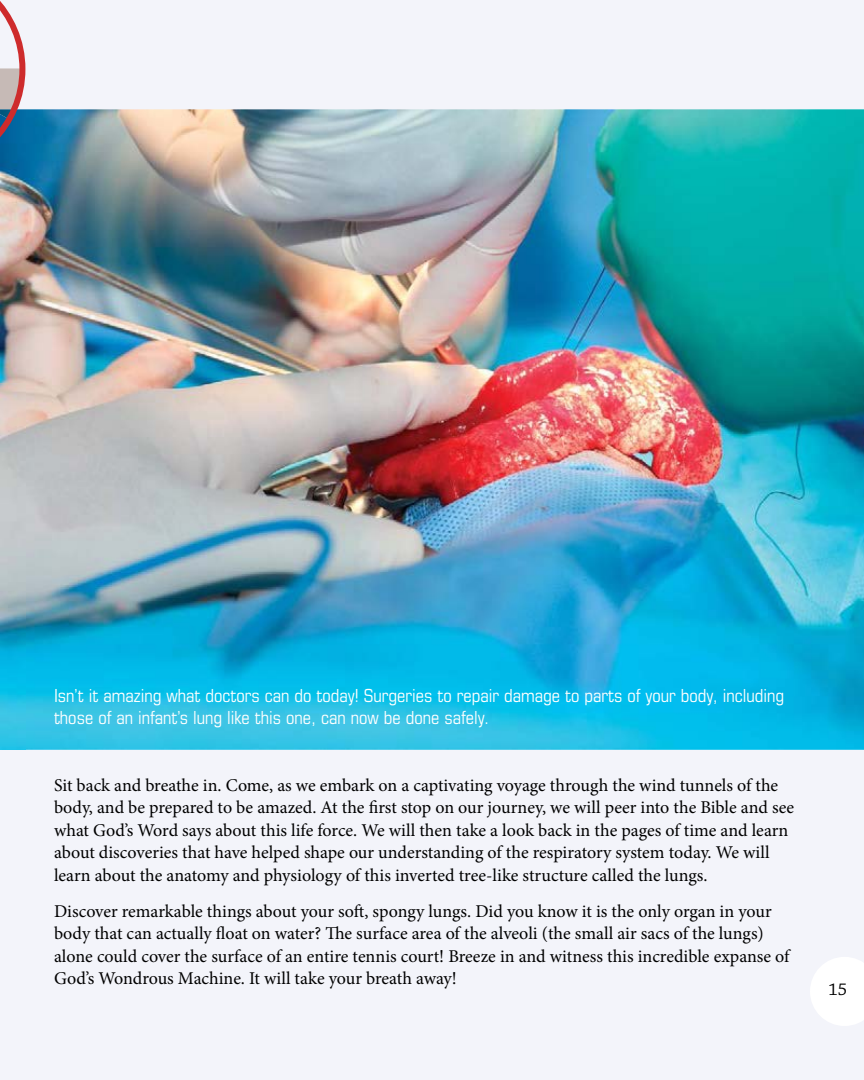
<style>
.page{position:relative;width:864px;height:1080px;background:#f3f4fa}
.page>*{position:absolute;margin:0;border:0;box-sizing:border-box;transform-origin:0 0}
.t1{font:18px/22.5px "Minion Pro";color:#000}
.t2{font:condensed 18px/21.6px "Eurostile";color:#fff}
.t3{font:18px "Chaparral Pro";color:#000}
</style>
<div class="page">
<img style="left:0;top:109px;width:864px;height:641px">
<svg style="left:0;top:1px;width:25px;height:173px"></svg>
<img style="left:0;top:383px;width:25px;height:367px">
<svg style="left:810px;top:957px;width:54px;height:69px"></svg>
<p class="t2" style="left:54px;top:685px;width:732px">Isn’t it amazing what doctors can do today! Surgeries to repair damage to parts of your body, including those of an infant’s lung like this one, can now be done safely.</p>
<p class="t1" style="left:54px;top:774px;width:742px">Sit back and breathe in. Come, as we embark on a captivating voyage through the wind tunnels of the body, and be prepared to be amazed. At the first stop on our journey, we will peer into the Bible and see what God’s Word says about this life force. We will then take a look back in the pages of time and learn about discoveries that have helped shape our understanding of the respiratory system today. We will learn about the anatomy and physiology of this inverted tree-like structure called the lungs.</p>
<p class="t1" style="left:54px;top:900px;width:737px">Discover remarkable things about your soft, spongy lungs. Did you know it is the only organ in your body that can actually float on water? The surface area of the alveoli (the small air sacs of the lungs) alone could cover the surface of an entire tennis court! Breeze in and witness this incredible expanse of God’s Wondrous Machine. It will take your breath away!</p>
<p class="t3" style="left:828px;top:979px;width:20px">15</p>
</div>
